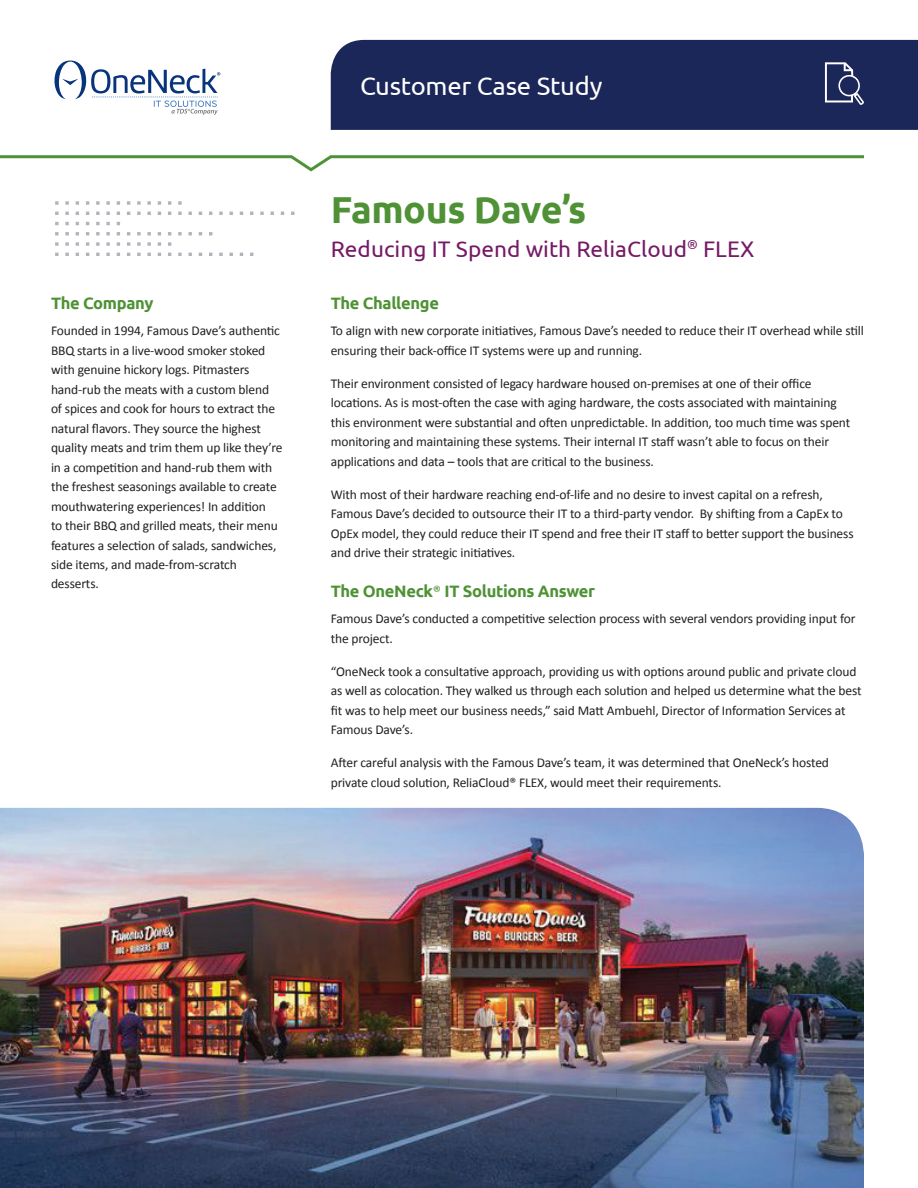
<style>
.page{position:relative;width:918px;height:1188px;background:#fff}
.page>*{position:absolute;margin:0;border:0;box-sizing:border-box;transform-origin:0 0}
.t1{font:700 37.5px "Ubuntu";letter-spacing:-.01em;color:#4f9236}
.t2{font:25.5px "Ubuntu";letter-spacing:-.01em;color:#fff}
.t3{font:22.5px "Ubuntu";color:#751a65}
.t4{font:700 16.5px "Ubuntu";letter-spacing:-.02em;color:#4f9236}
.t5{font:13.5px/19.5px "Calibri";letter-spacing:-.01em;color:#231f20}
.s1{font-family:"Calibri";font-weight:400}
</style>
<div class="page">
<div style="left:331px;top:40px;width:587px;height:90px;background:#1b2659"></div>
<svg style="left:54px;top:61px;width:105px;height:46px"></svg>
<svg style="left:159px;top:69px;width:61px;height:46px"></svg>
<svg style="left:825px;top:62px;width:39px;height:43px;background:#4c557d"></svg>
<svg style="left:209px;top:232px;width:3px;height:4px"></svg>
<svg style="left:199px;top:232px;width:3px;height:4px"></svg>
<svg style="left:188px;top:232px;width:4px;height:4px"></svg>
<svg style="left:178px;top:232px;width:4px;height:4px"></svg>
<svg style="left:168px;top:232px;width:3px;height:4px"></svg>
<svg style="left:158px;top:232px;width:3px;height:4px"></svg>
<svg style="left:147px;top:232px;width:4px;height:4px"></svg>
<svg style="left:137px;top:232px;width:4px;height:4px"></svg>
<svg style="left:127px;top:232px;width:3px;height:4px"></svg>
<svg style="left:117px;top:232px;width:3px;height:4px"></svg>
<svg style="left:106px;top:232px;width:4px;height:4px"></svg>
<svg style="left:96px;top:232px;width:4px;height:4px"></svg>
<svg style="left:86px;top:232px;width:3px;height:4px"></svg>
<svg style="left:76px;top:232px;width:3px;height:4px"></svg>
<svg style="left:65px;top:232px;width:4px;height:4px"></svg>
<svg style="left:55px;top:232px;width:4px;height:4px"></svg>
<svg style="left:168px;top:242px;width:3px;height:4px"></svg>
<svg style="left:158px;top:242px;width:3px;height:4px"></svg>
<svg style="left:147px;top:242px;width:4px;height:4px"></svg>
<svg style="left:137px;top:242px;width:4px;height:4px"></svg>
<svg style="left:127px;top:242px;width:3px;height:4px"></svg>
<svg style="left:117px;top:242px;width:3px;height:4px"></svg>
<svg style="left:106px;top:242px;width:4px;height:4px"></svg>
<svg style="left:96px;top:242px;width:4px;height:4px"></svg>
<svg style="left:86px;top:242px;width:3px;height:4px"></svg>
<svg style="left:76px;top:242px;width:3px;height:4px"></svg>
<svg style="left:65px;top:242px;width:4px;height:4px"></svg>
<svg style="left:55px;top:242px;width:4px;height:4px"></svg>
<svg style="left:219px;top:253px;width:4px;height:3px"></svg>
<svg style="left:188px;top:253px;width:4px;height:3px"></svg>
<svg style="left:178px;top:253px;width:4px;height:3px"></svg>
<svg style="left:147px;top:253px;width:4px;height:3px"></svg>
<svg style="left:137px;top:253px;width:4px;height:3px"></svg>
<svg style="left:106px;top:253px;width:4px;height:3px"></svg>
<svg style="left:96px;top:253px;width:4px;height:3px"></svg>
<svg style="left:65px;top:253px;width:4px;height:3px"></svg>
<svg style="left:55px;top:253px;width:4px;height:3px"></svg>
<svg style="left:106px;top:222px;width:4px;height:3px"></svg>
<svg style="left:96px;top:222px;width:4px;height:3px"></svg>
<svg style="left:65px;top:222px;width:4px;height:3px"></svg>
<svg style="left:55px;top:222px;width:4px;height:3px"></svg>
<svg style="left:137px;top:212px;width:4px;height:3px"></svg>
<svg style="left:106px;top:212px;width:4px;height:3px"></svg>
<svg style="left:96px;top:212px;width:4px;height:3px"></svg>
<svg style="left:65px;top:212px;width:4px;height:3px"></svg>
<svg style="left:55px;top:212px;width:4px;height:3px"></svg>
<svg style="left:147px;top:212px;width:4px;height:3px"></svg>
<svg style="left:178px;top:212px;width:4px;height:3px"></svg>
<svg style="left:188px;top:212px;width:4px;height:3px"></svg>
<svg style="left:219px;top:212px;width:4px;height:3px"></svg>
<svg style="left:260px;top:212px;width:4px;height:3px"></svg>
<svg style="left:178px;top:201px;width:4px;height:4px"></svg>
<svg style="left:168px;top:201px;width:3px;height:4px"></svg>
<svg style="left:158px;top:201px;width:3px;height:4px"></svg>
<svg style="left:147px;top:201px;width:4px;height:4px"></svg>
<svg style="left:137px;top:201px;width:4px;height:4px"></svg>
<svg style="left:127px;top:201px;width:3px;height:4px"></svg>
<svg style="left:117px;top:201px;width:3px;height:4px"></svg>
<svg style="left:106px;top:201px;width:4px;height:4px"></svg>
<svg style="left:96px;top:201px;width:4px;height:4px"></svg>
<svg style="left:86px;top:201px;width:3px;height:4px"></svg>
<svg style="left:76px;top:201px;width:3px;height:4px"></svg>
<svg style="left:65px;top:201px;width:4px;height:4px"></svg>
<svg style="left:55px;top:201px;width:4px;height:4px"></svg>
<img style="left:0;top:808px;width:864px;height:380px">
<svg style="left:0;top:155px;width:864px;height:17px"></svg>
<p class="t4" style="left:51px;top:293px;width:104px">The Company</p>
<p class="t5" style="left:51px;top:321px;width:233px">Founded in 1994, Famous Dave’s authentic BBQ starts in a live-wood smoker stoked with genuine hickory logs. Pitmasters hand-rub the meats with a custom blend of spices and cook for hours to extract the natural flavors. They source the highest quality meats and trim them up like they’re in a competition and hand-rub them with the freshest seasonings available to create mouthwatering experiences! In addition<br>to their BBQ and grilled meats, their menu features a selection of salads, sandwiches, side items, and made-from-scratch desserts.</p>
<h2 class="t2" style="left:360px;top:71px;width:244px">Customer Case Study</h2>
<h1 class="t1" style="left:331px;top:187px;width:257px">Famous Dave’s</h1>
<h3 class="t3" style="left:331px;top:235px;width:425px">Reducing IT Spend with ReliaCloud<sup>®</sup> FLEX</h3>
<p class="t4" style="left:331px;top:293px;width:110px">The Challenge</p>
<p class="t5" style="left:331px;top:321px;width:535px">To align with new corporate initiatives, Famous Dave’s needed to reduce their IT overhead while still ensuring their back-office IT systems were up and running.</p>
<p class="t5" style="left:331px;top:373px;width:521px">Their environment consisted of legacy hardware housed on-premises at one of their office locations. As is most-often the case with aging hardware, the costs associated with maintaining this environment were substantial and often unpredictable. In addition, too much time was spent monitoring and maintaining these systems. Their internal IT staff wasn’t able to focus on their applications and data – tools that are critical to the business.</p>
<p class="t5" style="left:331px;top:484px;width:524px">With most of their hardware reaching end-of-life and no desire to invest capital on a refresh, Famous Dave’s decided to outsource their IT to a third-party vendor. By shifting from a CapEx to OpEx model, they could reduce their IT spend and free their IT staff to better support the business and drive their strategic initiatives.</p>
<p class="t4" style="left:331px;top:581px;width:266px">The OneNeck<span class="s1">®</span> IT Solutions Answer</p>
<p class="t5" style="left:331px;top:609px;width:526px">Famous Dave’s conducted a competitive selection process with several vendors providing input for the project.</p>
<p class="t5" style="left:331px;top:661px;width:532px">“OneNeck took a consultative approach, providing us with options around public and private cloud as well as colocation. They walked us through each solution and helped us determine what the best fit was to help meet our business needs,” said Matt Ambuehl, Director of Information Services at Famous Dave’s.</p>
<p class="t5" style="left:331px;top:753px;width:500px">After careful analysis with the Famous Dave’s team, it was determined that OneNeck’s hosted private cloud solution, ReliaCloud® FLEX, would meet their requirements.</p>
</div>
